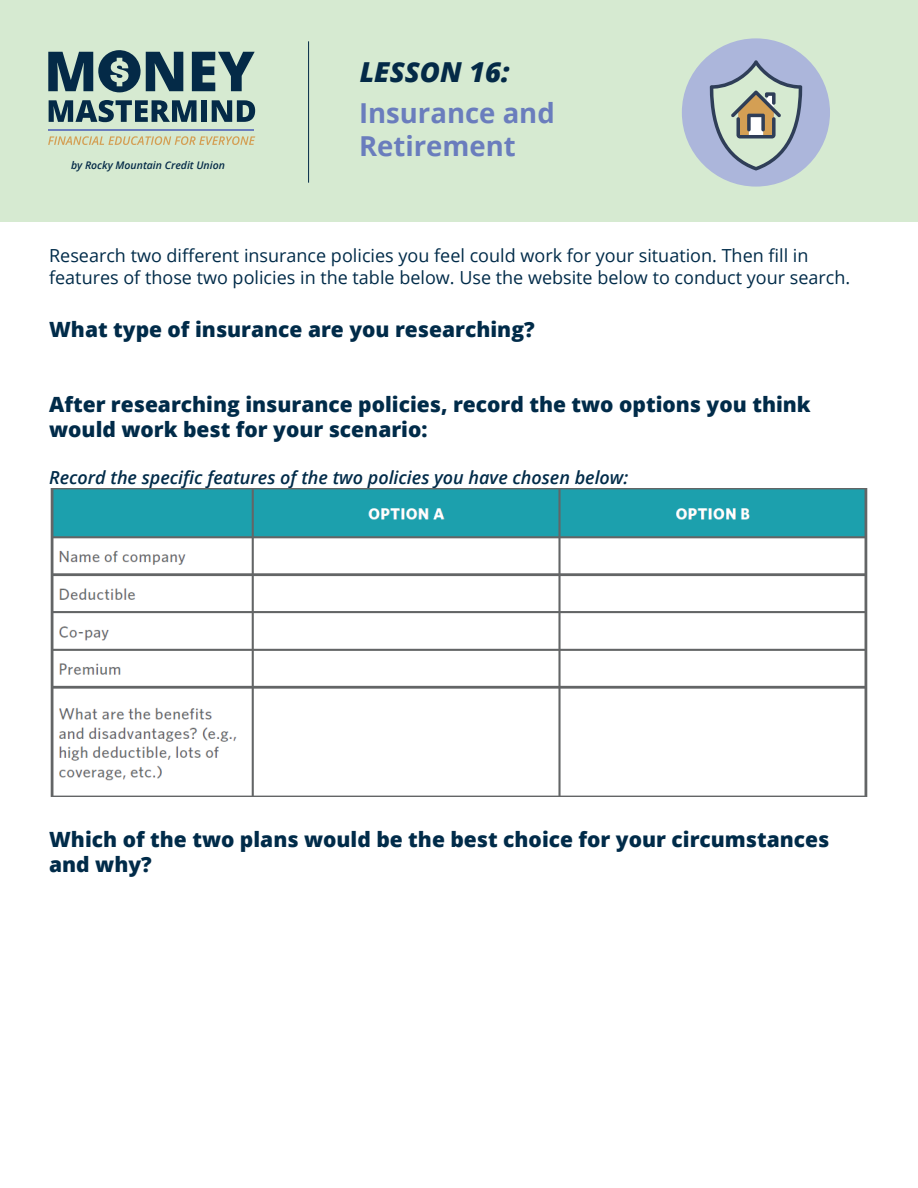
<style>
.page{position:relative;width:918px;height:1188px;background:#fff}
.page>*{position:absolute;margin:0;border:0;box-sizing:border-box;transform-origin:0 0}
.t1{font:700 27.45px/33px "Open Sans";color:#6a7dbd}
.t2{font:italic 800 27.45px "Open Sans";color:#042a47}
.t3{font:800 21px/25.2px "Open Sans";color:#002b49}
.t4{font:18px/21.6px "Open Sans";color:#002b49}
.t5{font:italic 600 18px "Open Sans";color:#002b49}
.t6{font:italic 600 10.5px "Open Sans";color:#042a47}
</style>
<div class="page">
<div style="left:0;top:1px;width:918px;height:221px;background:#d6ead1"></div>
<svg style="left:48px;top:136px;width:207px;height:9px"></svg>
<svg style="left:192px;top:52px;width:63px;height:39px"></svg>
<svg style="left:49px;top:100px;width:148px;height:22px"></svg>
<div style="left:201px;top:100px;width:6px;height:22px;background:#042a47"></div>
<svg style="left:212px;top:100px;width:43px;height:22px"></svg>
<svg style="left:48px;top:50px;width:135px;height:42px"></svg>
<hr style="left:49px;top:129px;width:205px;height:1px;background:#6a7dbd">
<hr style="left:308px;top:41px;width:1px;height:142px;background:#042a47">
<div style="left:682px;top:38px;width:148px;height:149px;background:#acb6db;border-radius:50%"></div>
<svg style="left:710px;top:60px;width:92px;height:110px"></svg>
<img style="left:50px;top:489px;width:818px;height:307px">
<p class="t6" style="left:71px;top:157px;width:155px">by Rocky Mountain Credit Union</p>
<h1 class="t2" style="left:360px;top:51px;width:151px">LESSON 16:</h1>
<h1 class="t1" style="left:359px;top:96px;width:197px">Insurance and<br>Retirement</h1>
<p class="t4" style="left:49px;top:244px;width:803px">Research two different insurance policies you feel could work for your situation. Then fill in features of those two policies in the table below. Use the website below to conduct your search.</p>
<p class="t3" style="left:49px;top:315px;width:487px">What type of insurance are you researching?</p>
<p class="t3" style="left:49px;top:391px;width:763px">After researching insurance policies, record the two options you think would work best for your scenario:</p>
<p class="t5" style="left:49px;top:465px;width:581px">Record the specific features of the two policies you have chosen below:</p>
<p class="t3" style="left:49px;top:825px;width:782px">Which of the two plans would be the best choice for your circumstances and why?</p>
</div>
